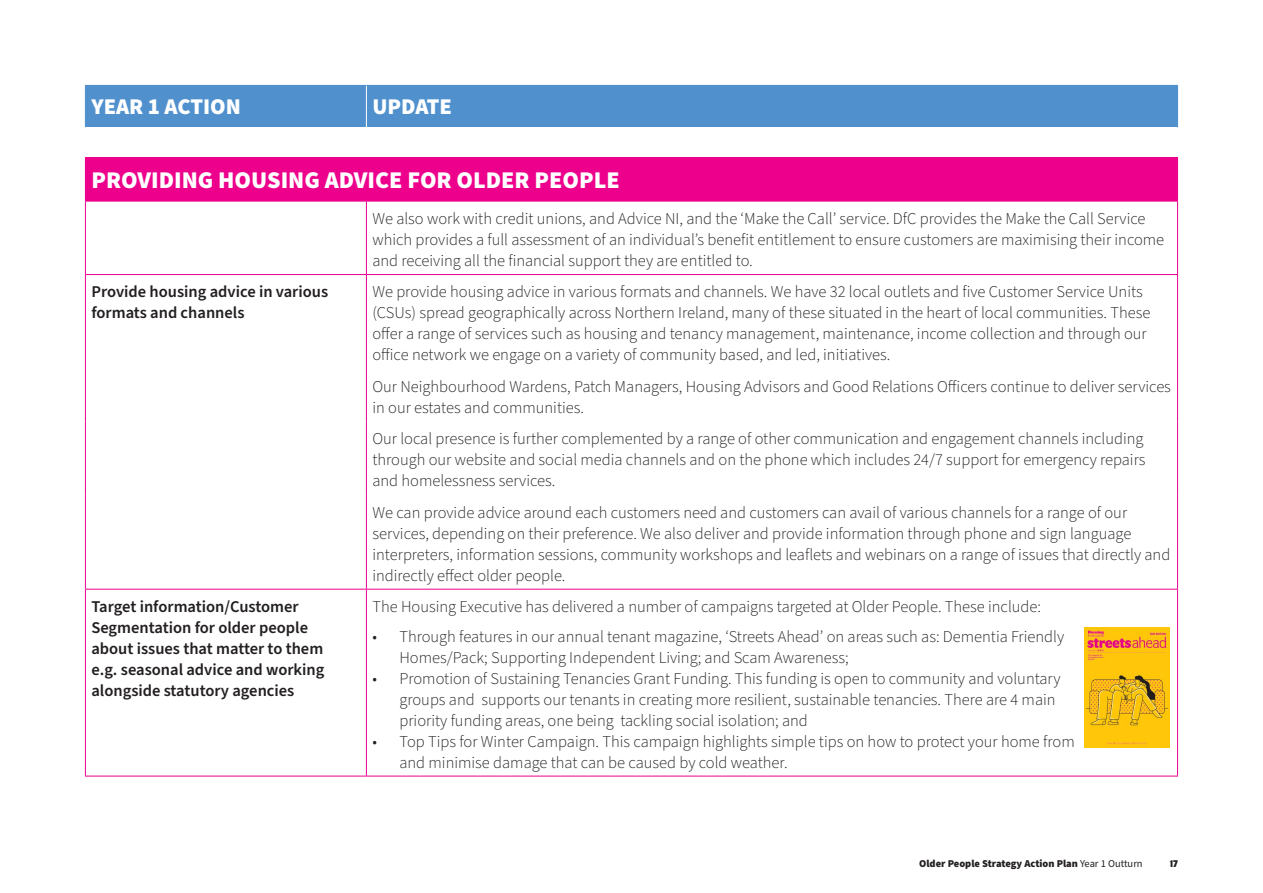
<style>
.page{position:relative;width:1263px;height:893px;background:#fff}
.page>*{position:absolute;margin:0;border:0;box-sizing:border-box;transform-origin:0 0}
.t1{font:900 24px "Source Sans Pro";color:#fff}
.t2{font:900 22.5px "Source Sans Pro";color:#fff}
.t3{font:300 16.5px/21px "Source Sans Pro";color:#231f20}
.t4{font:600 16.5px/21px "Source Sans Pro";color:#231f20}
.t5{font:900 10.5px "Source Sans Pro";color:#231f20}
.t6{font:700 10.5px "Program OT";color:#231f20}
.s1{font-weight:400}
</style>
<div class="page">
<div style="left:85px;top:85px;width:281px;height:42px;background:#5091cd"></div>
<div style="left:366px;top:85px;width:811px;height:42px;background:#5091cd"></div>
<div style="left:85px;top:158px;width:1092px;height:43px;background:#ec008c"></div>
<hr style="left:85px;top:201px;width:281px;height:1px;background:#ec008c">
<hr style="left:85px;top:201px;width:1px;height:73px;background:#ec008c">
<hr style="left:366px;top:201px;width:812px;height:1px;background:#ec008c">
<hr style="left:366px;top:201px;width:1px;height:73px;background:#ec008c">
<hr style="left:1177px;top:201px;width:1px;height:73px;background:#ec008c">
<hr style="left:85px;top:274px;width:281px;height:1px;background:#ec008c">
<hr style="left:85px;top:275px;width:1px;height:94px;background:#ec008c">
<hr style="left:366px;top:274px;width:812px;height:1px;background:#ec008c">
<hr style="left:366px;top:275px;width:1px;height:94px;background:#ec008c">
<hr style="left:1177px;top:275px;width:1px;height:94px;background:#ec008c">
<hr style="left:85px;top:369px;width:1px;height:52px;background:#ec008c">
<hr style="left:366px;top:369px;width:1px;height:52px;background:#ec008c">
<hr style="left:1177px;top:369px;width:1px;height:52px;background:#ec008c">
<hr style="left:85px;top:421px;width:1px;height:74px;background:#ec008c">
<hr style="left:366px;top:421px;width:1px;height:74px;background:#ec008c">
<hr style="left:1177px;top:421px;width:1px;height:74px;background:#ec008c">
<hr style="left:85px;top:495px;width:1px;height:94px;background:#ec008c">
<hr style="left:366px;top:495px;width:1px;height:94px;background:#ec008c">
<hr style="left:1177px;top:495px;width:1px;height:94px;background:#ec008c">
<hr style="left:85px;top:589px;width:281px;height:1px;background:#ec008c">
<hr style="left:85px;top:589px;width:1px;height:187px;background:#ec008c">
<hr style="left:366px;top:589px;width:812px;height:1px;background:#ec008c">
<hr style="left:366px;top:589px;width:1px;height:187px;background:#ec008c">
<hr style="left:1177px;top:589px;width:1px;height:187px;background:#ec008c">
<hr style="left:85px;top:776px;width:281px;height:1px;background:#ec008c">
<hr style="left:366px;top:776px;width:812px;height:1px;background:#ec008c">
<hr style="left:366px;top:85px;width:812px;height:1px;background:#5091cd">
<hr style="left:1177px;top:86px;width:1px;height:41px;background:#5091cd">
<hr style="left:366px;top:86px;width:1px;height:41px;background:#fff">
<hr style="left:1177px;top:158px;width:1px;height:43px;background:#ec008c">
<img style="left:1084px;top:627px;width:85px;height:121px">
<h2 class="t2" style="left:91px;top:91px;width:151px">YEAR 1 ACTION</h2>
<h2 class="t2" style="left:372px;top:91px;width:81px">UPDATE</h2>
<h1 class="t1" style="left:91px;top:164px;width:530px">PROVIDING HOUSING ADVICE FOR OLDER PEOPLE</h1>
<p class="t3" style="left:372px;top:209px;width:793px">We also work with credit unions, and Advice NI, and the ‘Make the Call’ service. DfC provides the Make the Call Service which provides a full assessment of an individual’s benefit entitlement to ensure customers are maximising their income and receiving all the financial support they are entitled to.</p>
<p class="t4" style="left:91px;top:282px;width:238px">Provide housing advice in various formats and channels</p>
<p class="t3" style="left:372px;top:282px;width:779px">We provide housing advice in various formats and channels. We have 32 local outlets and five Customer Service Units (CSUs) spread geographically across Northern Ireland, many of these situated in the heart of local communities. These offer a range of services such as housing and tenancy management, maintenance, income collection and through our office network we engage on a variety of community based, and led, initiatives.</p>
<p class="t3" style="left:372px;top:376px;width:800px">Our Neighbourhood Wardens, Patch Managers, Housing Advisors and Good Relations Officers continue to deliver services in our estates and communities.</p>
<p class="t3" style="left:372px;top:429px;width:775px;text-align:justify">Our local presence is further complemented by a range of other communication and engagement channels including through our website and social media channels and on the phone which includes 24/7 support for emergency repairs and homelessness services.</p>
<p class="t3" style="left:372px;top:502px;width:799px">We can provide advice around each customers need and customers can avail of various channels for a range of our services, depending on their preference. We also deliver and provide information through phone and sign language interpreters, information sessions, community workshops and leaflets and webinars on a range of issues that directly and indirectly effect older people.</p>
<p class="t4" style="left:91px;top:597px;width:235px">Target information/Customer<br>Segmentation for older people about issues that matter to them e.g. seasonal advice and working alongside statutory agencies</p>
<p class="t3" style="left:372px;top:597px;width:670px">The Housing Executive has delivered a number of campaigns targeted at Older People. These include:</p>
<p class="t3" style="left:399px;top:626px;width:666px;text-indent:-27px">• Through features in our annual tenant magazine, ‘Streets Ahead’ on areas such as: Dementia Friendly<br>Homes/Pack; Supporting Independent Living; and Scam Awareness;</p>
<p class="t3" style="left:399px;top:668px;width:663px;text-indent:-27px">• Promotion of Sustaining Tenancies Grant Funding. This funding is open to community and voluntary groups and supports our tenants in creating more resilient, sustainable tenancies. There are 4 main priority funding areas, one being tackling social isolation; and</p>
<p class="t3" style="left:399px;top:731px;width:677px;text-indent:-27px">• Top Tips for Winter Campaign. This campaign highlights simple tips on how to protect your home from and minimise damage that can be caused by cold weather.</p>
<p class="t5" style="left:919px;top:856px;width:225px">Older People Strategy Action Plan <span class="s1">Year 1 Outturn</span></p>
<p class="t6" style="left:1170px;top:857px;width:9px">17</p>
</div>
